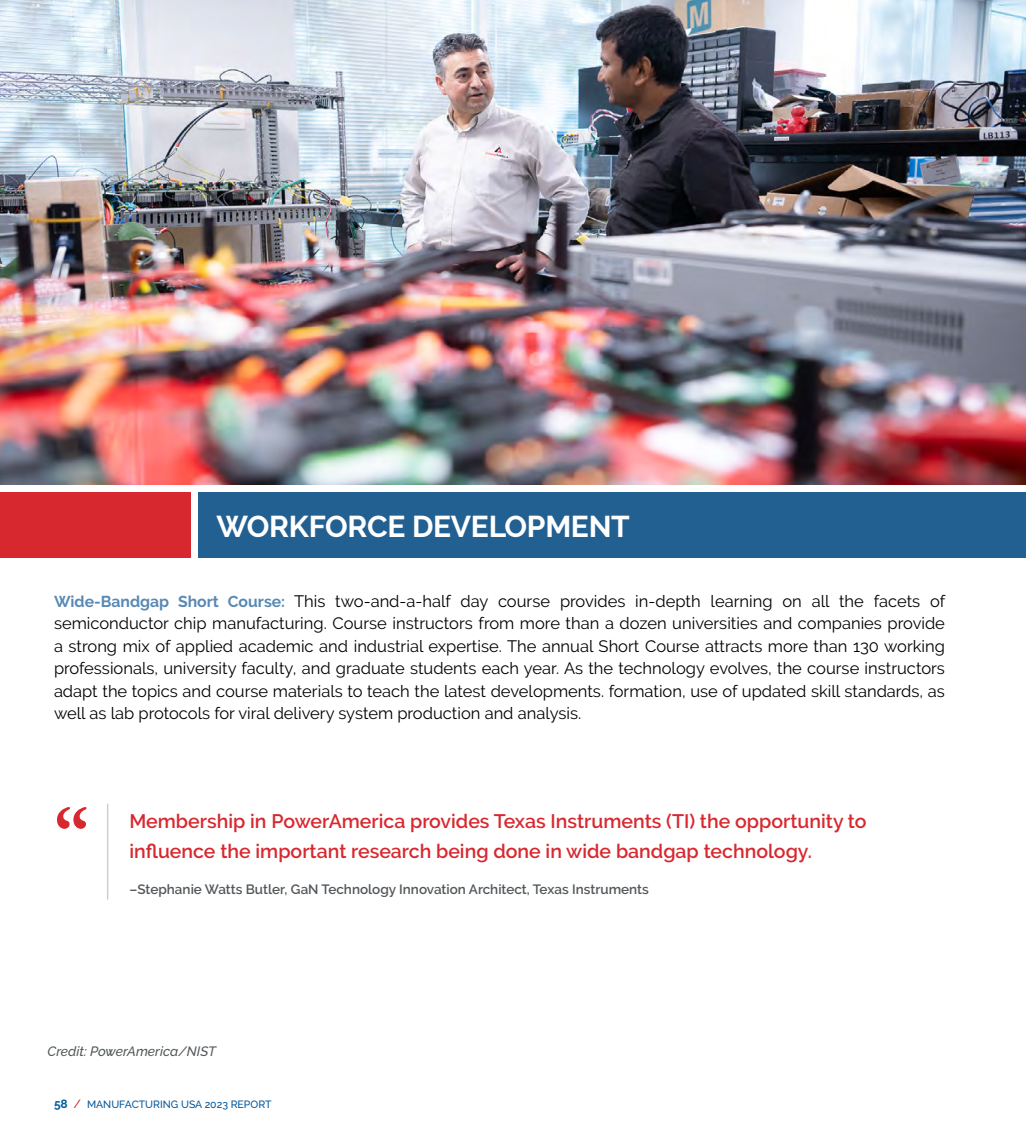
<style>
.page{position:relative;width:1026px;height:1134px;background:#fff}
.page>*{position:absolute;margin:0;border:0;box-sizing:border-box;transform-origin:0 0}
._3__Body_Text{font:700 75px "Adobe Garamond Pro";color:#d7282f}
._1__Header{font:700 30px "Raleway";letter-spacing:-.01em;color:#fff}
.B__Institute_Quote{font:600 19.5px/30px "Raleway";color:#d7282f}
._3__Body_Text-2{font:16.5px/22.5px "Raleway";color:#000;text-align:justify}
.B__Institute_Author{font:600 13.5px "Raleway";color:#53575a}
._4__Caption{font:italic 500 13.5px "Raleway";color:#53575a}
.t1{font:500 10.5px "Raleway";color:#005699}
.s1{font-weight:700;font-size:15.75px;color:#5889b4}
.s2{font-weight:700;font-size:12px;color:#005f9c}
.s3{font-size:12px;color:#d7282f}
</style>
<div class="page">
<div style="left:199px;top:492px;width:827px;height:65px;background:#236092"></div>
<div style="left:0;top:492px;width:191px;height:65px;background:#d7282f"></div>
<img style="left:0;top:0;width:1026px;height:484px">
<hr style="left:107px;top:804px;width:1px;height:96px;background:#d0d0d2">
<p class="_1__Header" style="left:216px;top:509px;width:415px">WORKFORCE DEVELOPMENT</p>
<p class="_3__Body_Text-2" style="left:54px;top:590px;width:893px"><span class="s1">Wide-Bandgap Short Course:</span> This two-and-a-half day course provides in-depth learning on all the facets of semiconductor chip manufacturing. Course instructors from more than a dozen universities and companies provide a strong mix of applied academic and industrial expertise. The annual Short Course attracts more than 130 working professionals, university faculty, and graduate students each year. As the technology evolves, the course instructors adapt the topics and course materials to teach the latest developments. formation, use of updated skill standards, as well as lab protocols for viral delivery system production and analysis.</p>
<p class="_3__Body_Text" style="left:54px;top:792px;width:37px">“</p>
<p class="B__Institute_Quote" style="left:129px;top:806px;width:739px">Membership in PowerAmerica provides Texas Instruments (TI) the opportunity to influence the important research being done in wide bandgap technology.</p>
<p class="B__Institute_Author" style="left:129px;top:882px;width:521px">–Stephanie Watts Butler, GaN Technology Innovation Architect, Texas Instruments</p>
<p class="_4__Caption" style="left:48px;top:1043px;width:170px">Credit: PowerAmerica/NIST</p>
<p class="t1" style="left:54px;top:1098px;width:219px"><span class="s2">58</span> <span class="s3">/</span> MANUFACTURING USA 2023 REPORT</p>
</div>
